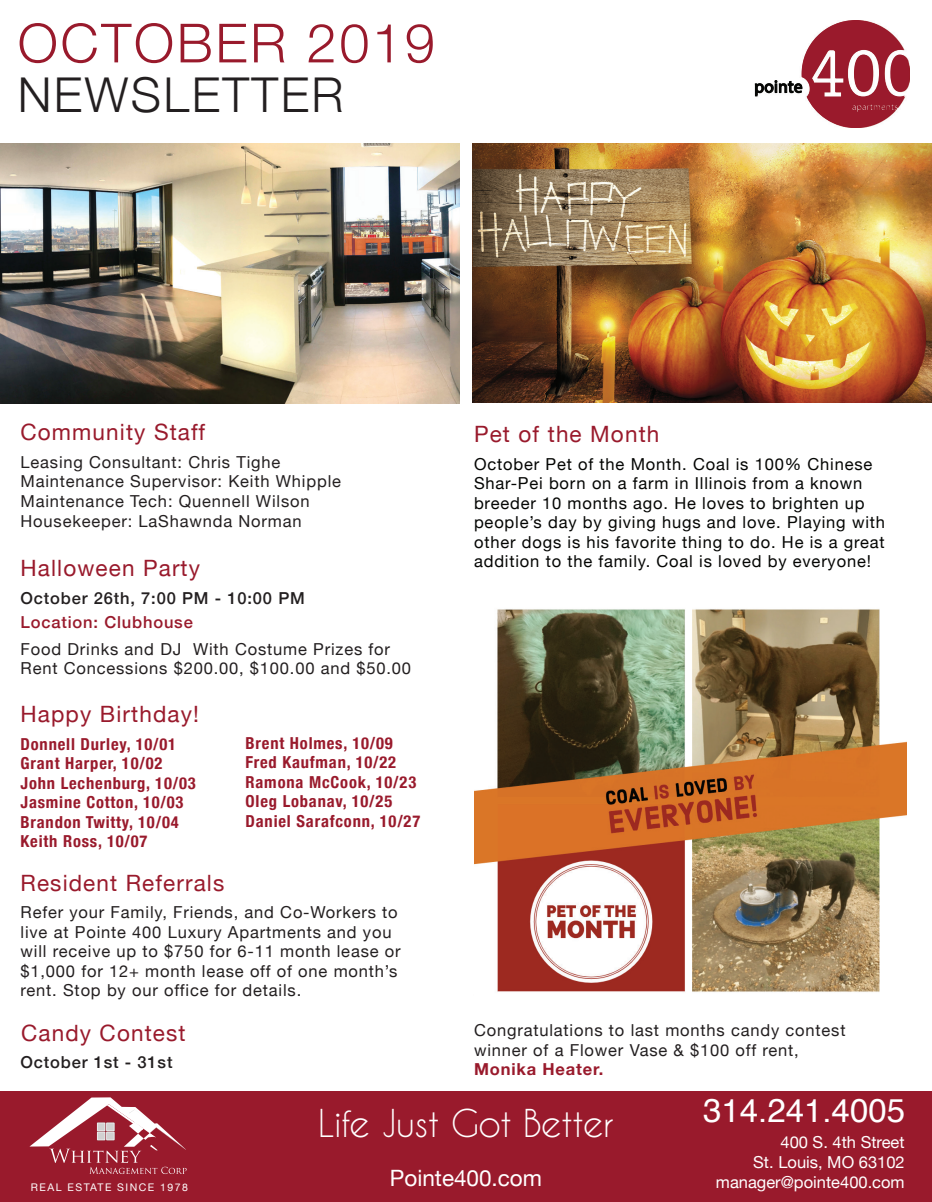
<style>
.page{position:relative;width:932px;height:1202px;background:#fff}
.page>*{position:absolute;margin:0;border:0;box-sizing:border-box;transform-origin:0 0}
.t1{font:300 54px "Helvetica Neue";letter-spacing:.05em;color:#991a2c}
.t2{font:300 48px "Helvetica Neue";letter-spacing:.05em;color:#231f20}
.t3{font:36px "Caviar Dreams";letter-spacing:-.02em;color:#fff}
.t4{font:33px "Helvetica";color:#fff}
.t5{font:22.5px "Helvetica Neue";letter-spacing:.05em;color:#991a2c}
.t6{font:22.5px "Helvetica Neue";color:#fff}
.t7{font:17.55px "Myriad Pro";color:#040503}
.t8{font:16.5px/19.5px "Helvetica Neue";letter-spacing:.05em;color:#231f20}
.t9{font:16.5px/19.5px "Helvetica Neue";letter-spacing:.05em;color:#040503}
.t10{font:700 condensed 16.5px/19.5px "Helvetica Neue";letter-spacing:.05em;color:#991a2c}
.t11{font:16.5px/19.8px "Helvetica Neue";color:#fff;text-align:right}
.t12{font:500 16.5px "Helvetica Neue";letter-spacing:.05em;color:#231f20}
.t13{font:500 16.5px "Helvetica Neue";letter-spacing:.05em;color:#991a2c}
.t14{font:700 16.5px "Helvetica Neue";letter-spacing:.05em;color:#991a2c}
.t15{font:10.5px "Helvetica Neue";letter-spacing:.14em;color:#fff}
</style>
<div class="page">
<div style="left:0;top:1091px;width:932px;height:111px;background:#991a2c"></div>
<svg style="left:755px;top:20px;width:154px;height:108px"></svg>
<img style="left:0;top:144px;width:459px;height:259px">
<svg style="left:29px;top:1097px;width:158px;height:77px"></svg>
<div style="left:97px;top:1132px;width:8px;height:8px;border:1px solid #abaaa9"></div>
<div style="left:97px;top:1132px;width:8px;height:7px;border:1px solid #f3f4f4"></div>
<div style="left:98px;top:1132px;width:6px;height:7px;background:#d2d1d1"></div>
<div style="left:106px;top:1132px;width:8px;height:8px;border:1px solid #abaaa9"></div>
<div style="left:107px;top:1132px;width:7px;height:7px;background:#d2d1d1"></div>
<div style="left:106px;top:1122px;width:8px;height:8px;border:1px solid #abaaa9"></div>
<div style="left:107px;top:1123px;width:7px;height:7px;background:#d2d1d1"></div>
<div style="left:97px;top:1122px;width:8px;height:8px;border:1px solid #abaaa9"></div>
<div style="left:97px;top:1123px;width:8px;height:7px;border:1px solid #f3f4f4"></div>
<div style="left:98px;top:1123px;width:6px;height:7px;background:#d2d1d1"></div>
<img style="left:474px;top:609px;width:432px;height:383px">
<img style="left:472px;top:143px;width:460px;height:259px">
<h1 class="t1" style="left:18px;top:0;width:418px">OCTOBER 2019</h1>
<h2 class="t2" style="left:18px;top:56px;width:327px">NEWSLETTER</h2>
<p class="t7" style="left:754px;top:76px;width:50px">pointe</p>
<h3 class="t5" style="left:21px;top:416px;width:186px">Community Staff</h3>
<p class="t8" style="left:21px;top:453px;width:322px">Leasing Consultant: Chris Tighe Maintenance Supervisor: Keith Whipple Maintenance Tech: Quennell Wilson Housekeeper: LaShawnda Norman</p>
<h3 class="t5" style="left:21px;top:551px;width:181px">Halloween Party</h3>
<p class="t12" style="left:21px;top:584px;width:286px">October 26th, 7:00 PM - 10:00 PM</p>
<p class="t13" style="left:21px;top:609px;width:174px">Location: Clubhouse</p>
<p class="t8" style="left:21px;top:640px;width:392px">Food Drinks and DJ With Costume Prizes for<br>Rent Concessions $200.00, $100.00 and $50.00</p>
<h3 class="t5" style="left:21px;top:697px;width:180px">Happy Birthday!</h3>
<p class="t10" style="left:21px;top:732px;width:177px">Donnell Durley, 10/01<br>Grant Harper, 10/02<br>John Lechenburg, 10/03<br>Jasmine Cotton, 10/03<br>Brandon Twitty, 10/04<br>Keith Ross, 10/07</p>
<h3 class="t5" style="left:21px;top:866px;width:205px">Resident Referrals</h3>
<p class="t10" style="left:245px;top:732px;width:176px">Brent Holmes, 10/09<br>Fred Kaufman, 10/22<br>Ramona McCook, 10/23<br>Oleg Lobanav, 10/25<br>Daniel Sarafconn, 10/27</p>
<p class="t8" style="left:21px;top:903px;width:381px">Refer your Family, Friends, and Co-Workers to live at Pointe 400 Luxury Apartments and you will receive up to $750 for 6-11 month lease or $1,000 for 12+ month lease off of one month’s rent. Stop by our office for details.</p>
<h3 class="t5" style="left:21px;top:1016px;width:166px">Candy Contest</h3>
<p class="t12" style="left:21px;top:1048px;width:153px">October 1st - 31st</p>
<h3 class="t5" style="left:474px;top:418px;width:187px">Pet of the Month</h3>
<p class="t9" style="left:474px;top:455px;width:412px">October Pet of the Month. Coal is 100% Chinese Shar-Pei born on a farm in Illinois from a known breeder 10 months ago. He loves to brighten up people’s day by giving hugs and love. Playing with other dogs is his favorite thing to do. He is a great addition to the family. Coal is loved by everyone!</p>
<p class="t8" style="left:474px;top:1021px;width:373px">Congratulations to last months candy contest winner of a Flower Vase &amp; $100 off rent,</p>
<p class="t14" style="left:474px;top:1056px;width:131px">Monika Heater.</p>
<p class="t15" style="left:31px;top:1179px;width:158px">REAL ESTATE SINCE 1978</p>
<h3 class="t3" style="left:318px;top:1101px;width:297px">Life Just Got Better</h3>
<h3 class="t6" style="left:390px;top:1162px;width:154px">Pointe400.com</h3>
<h3 class="t4" style="left:703px;top:1085px;width:203px">314.241.4005</h3>
<p class="t11" style="left:716px;top:1133px;width:190px">400 S. 4th Street<br>St. Louis, MO 63102 manager@pointe400.com</p>
</div>
